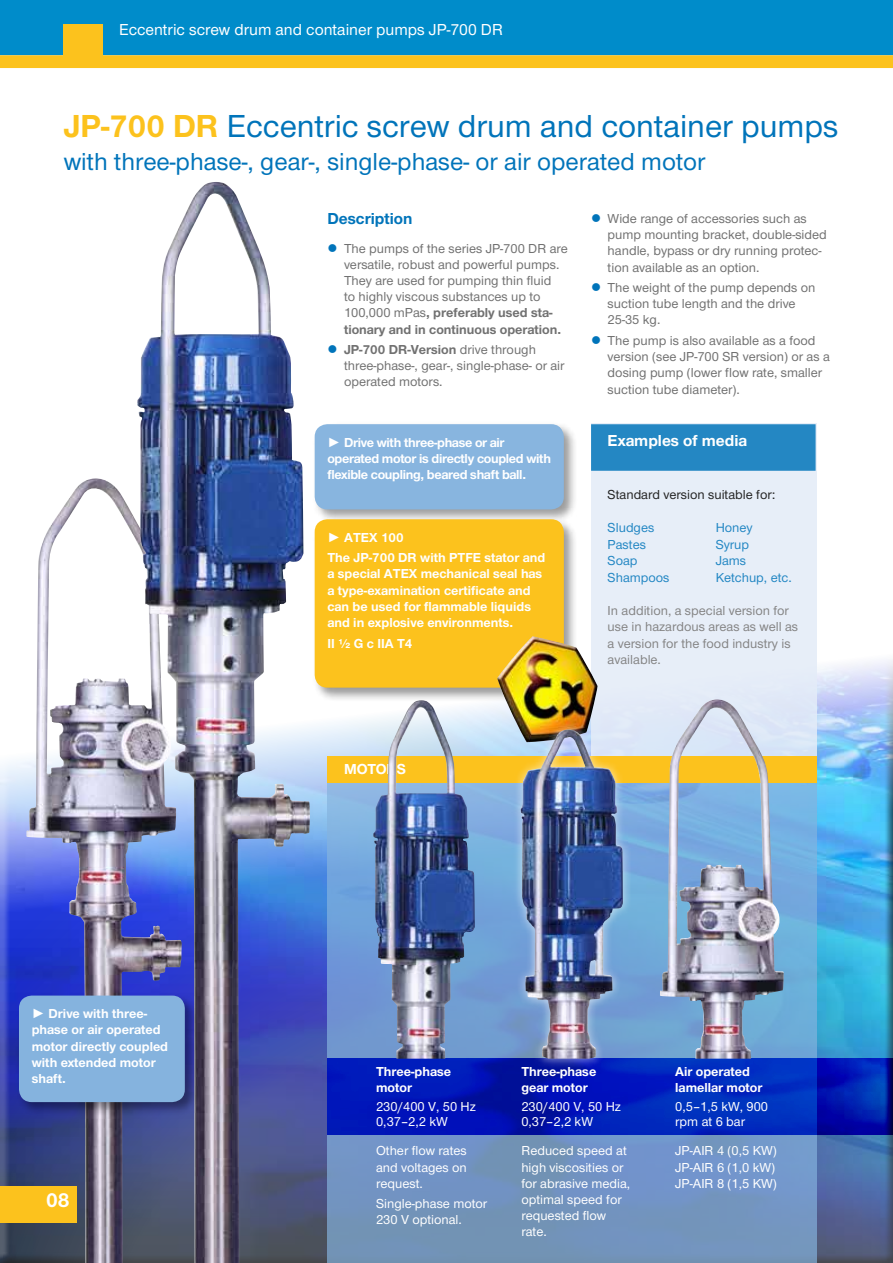
<style>
.page{position:relative;width:893px;height:1263px;background:#fff}
.page>*{position:absolute;margin:0;border:0;box-sizing:border-box;transform-origin:0 0}
.t1{font:500 33px "Nimbus Sans Novus T";color:#0074ba}
.t2{font:500 25.5px "Nimbus Sans Novus T";color:#0074ba}
.t3{font:700 21px "Nimbus Sans Novus T";color:#fff}
.t4{font:500 16.5px "Nimbus Sans Novus T";color:#fff}
.t5{font:700 16.5px "Nimbus Sans Novus T";color:#fff}
.t6{font:700 16.5px "Nimbus Sans Novus T";color:#0074ba}
.t7{font:700 15px "Nimbus Sans Novus T";letter-spacing:-.01em;color:#fff}
.t8{font:500 13.5px/16.2px "Nimbus Sans Novus T";color:#717171}
.t9{font:700 13.5px/16.2px "Nimbus Sans Novus T";color:#fff}
.t10{font:500 13.5px/16.2px "Nimbus Sans Novus T";color:#fff}
.t11{font:700 13.5px/16.2px "Nimbus Sans Novus T";letter-spacing:-.025em;color:#fff}
.t12{font:500 13.5px "Nimbus Sans Novus T";color:#0074ba}
.t13{font:500 13.5px "Nimbus Sans Novus T";color:#000}
.s1{font-weight:700;color:#fcc21d}
.s2{font-family:"Arial";font-weight:400}
.s3{color:#0074ba}
.s4{font-weight:700}
</style>
<div class="page">
<div style="left:0;top:0;width:893px;height:55px;background:#008cca"></div>
<div style="left:64px;top:24px;width:39px;height:34px;background:#fcc21d"></div>
<svg style="left:0;top:55px;width:893px;height:13px;background:#fac221"></svg>
<svg style="left:0;top:949px;width:893px;height:314px;background:#406ea9"></svg>
<img style="left:0;top:460px;width:893px;height:489px">
<svg style="left:327px;top:782px;width:489px;height:481px;background:#729ac9"></svg>
<svg style="left:327px;top:1059px;width:566px;height:76px;background:#001cb6"></svg>
<img style="left:25px;top:490px;width:112px;height:773px">
<img style="left:137px;top:184px;width:173px;height:1079px">
<div style="left:0;top:1186px;width:77px;height:36px;background:#fcc21d"></div>
<div style="left:591px;top:423px;width:225px;height:340px;background:#e4ecf8"></div>
<div style="left:591px;top:424px;width:225px;height:47px;background:#2487c3"></div>
<div style="left:312px;top:422px;width:266px;height:101px;background:#000;opacity:.39"></div>
<div style="left:315px;top:424px;width:249px;height:85px;background:#88b5df;border-radius:13px"></div>
<div style="left:312px;top:517px;width:266px;height:184px;background:#000;opacity:.39"></div>
<div style="left:315px;top:519px;width:249px;height:169px;background:#fcc21d;border-radius:13px"></div>
<div style="left:16px;top:993px;width:183px;height:123px;background:#000;opacity:.39"></div>
<div style="left:19px;top:995px;width:166px;height:107px;background:#85b3de;border-radius:13px"></div>
<div style="left:327px;top:756px;width:489px;height:26px;background:#fcc21d"></div>
<img style="left:497px;top:636px;width:101px;height:106px">
<img style="left:659px;top:699px;width:125px;height:360px">
<div style="left:511px;top:720px;width:122px;height:348px;background:#fff;opacity:.62"></div>
<img style="left:521px;top:736px;width:102px;height:323px">
<img style="left:373px;top:701px;width:102px;height:358px">
<p class="t4" style="left:119px;top:20px;width:385px">Eccentric screw drum and container pumps JP-700 DR</p>
<h1 class="t1" style="left:64px;top:106px;width:776px"><span class="s1">JP-700 DR</span> Eccentric screw drum and container pumps</h1>
<h2 class="t2" style="left:64px;top:146px;width:643px">with three-phase-, gear-, single-phase- or air operated motor</h2>
<p class="t9" style="left:32px;top:1005px;width:138px"><span class="s2">►</span> Drive with three&shy;phase or air operated motor directly coupled with extended motor shaft.</p>
<h3 class="t3" style="left:46px;top:1188px;width:25px">5008</h3>
<p class="t6" style="left:327px;top:208px;width:87px">Description</p>
<p class="t8" style="left:344px;top:240px;width:225px;text-indent:-17px"><span class="s3">●</span> The pumps of the series JP-700 DR are versatile, robust and powerful pumps.<br>They are used for pumping thin fluid<br>to highly viscous substances up to 100,000 mPas<span class="s4">, preferably used sta&shy;tionary and in continuous operation.</span></p>
<p class="t8" style="left:344px;top:341px;width:222px;text-indent:-17px"><span class="s3">●</span> <span class="s4">JP-700 DR-Version</span> drive through three-phase-, gear-, single-phase- or air operated motors.</p>
<p class="t11" style="left:327px;top:434px;width:225px"><span class="s2">►</span> Drive with three-phase or air operated motor is directly coupled with flexible coupling, beared shaft ball.</p>
<p class="t9" style="left:327px;top:527px;width:219px;line-height:20.4px"><span class="s2">►</span> ATEX 100<br>The JP-700 DR with PTFE stator and</p>
<p class="t9" style="left:327px;top:566px;width:216px">a special ATEX mechanical seal has a type-examination certificate and can be used for flammable liquids and in explosive environments.</p>
<p class="t9" style="left:327px;top:635px;width:87px">II ½ G c IIA T4</p>
<p class="t8" style="left:608px;top:210px;width:221px;text-indent:-17px"><span class="s3">●</span> Wide range of accessories such as pump mounting bracket, double-sided handle, bypass or dry running protec&shy;tion available as an option.</p>
<p class="t8" style="left:608px;top:279px;width:209px;text-indent:-17px"><span class="s3">●</span> The weight of the pump depends on suction tube length and the drive<br>25-35 kg.</p>
<p class="t8" style="left:608px;top:332px;width:224px;text-indent:-17px"><span class="s3">●</span> The pump is also available as a food version (see JP-700 SR version) or as a dosing pump (lower flow rate, smaller suction tube diameter).</p>
<p class="t5" style="left:608px;top:431px;width:141px">Examples of media</p>
<p class="t13" style="left:608px;top:487px;width:169px">Standard version suitable for:</p>
<p class="t12" style="left:608px;top:520px;width:48px">Sludges</p>
<p class="t12" style="left:716px;top:520px;width:38px">Honey</p>
<p class="t12" style="left:608px;top:537px;width:40px">Pastes</p>
<p class="t12" style="left:716px;top:537px;width:35px">Syrup</p>
<p class="t12" style="left:608px;top:553px;width:31px">Soap</p>
<p class="t12" style="left:716px;top:553px;width:32px">Jams</p>
<p class="t12" style="left:608px;top:570px;width:63px">Shampoos</p>
<p class="t12" style="left:716px;top:570px;width:78px">Ketchup, etc.</p>
<p class="t8" style="left:608px;top:602px;width:192px">In addition, a special version for use in hazardous areas as well as a version for the food industry is available.</p>
<p class="t7" style="left:344px;top:760px;width:63px">MOTORS</p>
<p class="t9" style="left:376px;top:1063px;width:76px">Three-phase motor</p>
<p class="t10" style="left:376px;top:1099px;width:101px;line-height:15px">230/400 V, 50 Hz<br>0,37–2,2 kW</p>
<p class="t10" style="left:376px;top:1142px;width:92px;text-align:justify">Other flow rates and voltages on request.</p>
<p class="t10" style="left:376px;top:1195px;width:113px">Single-phase motor<br>230 V optional.</p>
<p class="t9" style="left:521px;top:1063px;width:76px">Three-phase gear motor</p>
<p class="t10" style="left:521px;top:1099px;width:101px;line-height:15px">230/400 V, 50 Hz<br>0,37–2,2 kW</p>
<p class="t10" style="left:521px;top:1142px;width:110px">Reduced speed at high viscosities or for abrasive media, optimal speed for requested flow rate.</p>
<p class="t9" style="left:675px;top:1063px;width:89px">Air operated lamellar motor</p>
<p class="t10" style="left:675px;top:1099px;width:94px;line-height:15px">0,5–1,5 kW, 900 rpm at 6 bar</p>
<p class="t10" style="left:675px;top:1142px;width:103px">JP-AIR 4 (0,5 KW)<br>JP-AIR 6 (1,0 kW)<br>JP-AIR 8 (1,5 KW)</p>
</div>
